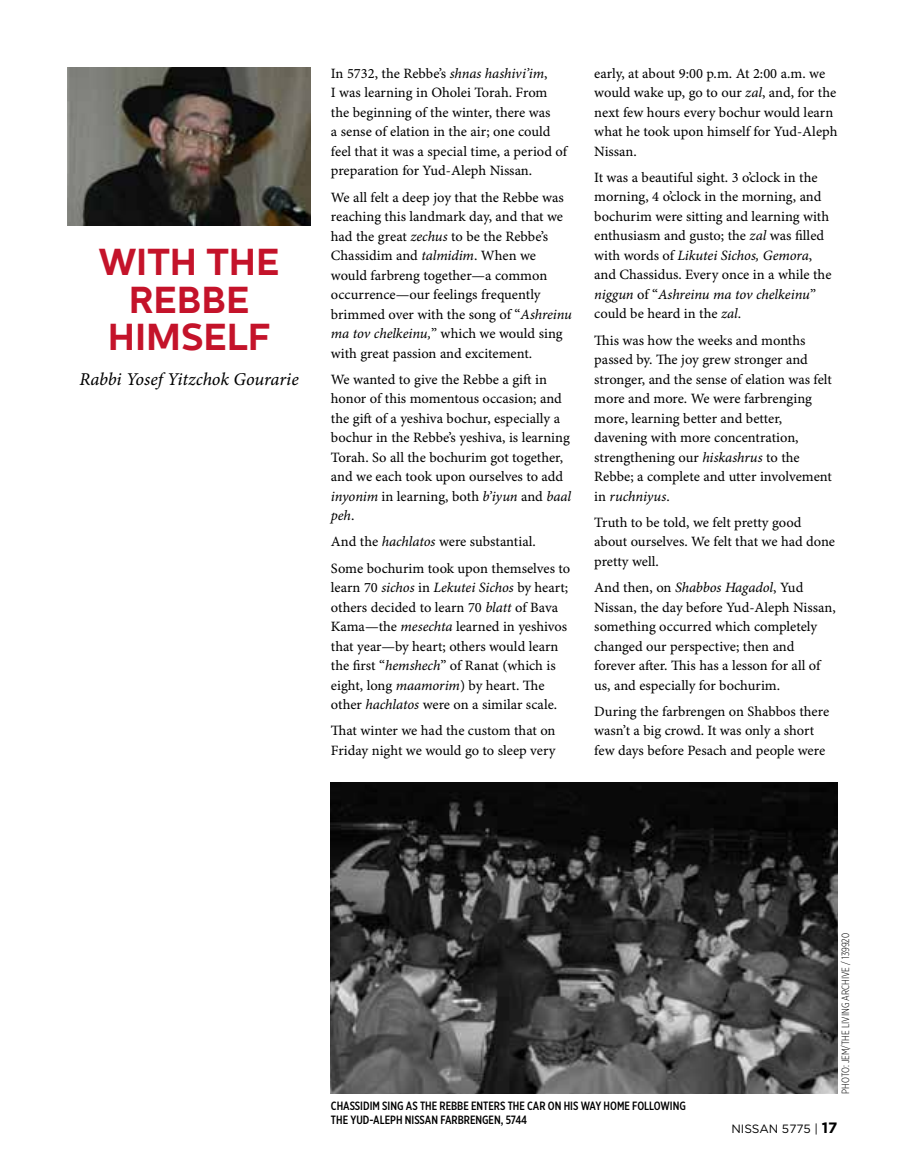
<style>
.page{position:relative;width:905px;height:1161px;background:#fff}
.page>*{position:absolute;margin:0;border:0;box-sizing:border-box;transform-origin:0 0}
.t1{font:700 37.5px/37.5px "Centrale Sans";color:#c4132a;text-align:center}
.t2{font:18px "Minion Pro It Capt";letter-spacing:-.01em;color:#000}
.t3{font:14.25px/19.5px "Minion Pro Capt";letter-spacing:-.005em;color:#000}
.t4{font:14.25px "Minion Pro It Capt";letter-spacing:-.01em;color:#000}
.t5{font:500 12px/14.4px "Gotham X Narrow";color:#000}
.t6{font:12px "Gotham";color:#000}
.t7{font:300 10.5px "Gotham X Narrow";color:#000}
.s1{font-family:"Minion Pro It Capt"}
.s2{font-family:"Minion Pro Capt"}
.s3{font-weight:700;font-size:15px}
</style>
<div class="page">
<img style="left:68px;top:68px;width:242px;height:158px">
<img style="left:331px;top:782px;width:506px;height:312px">
<h1 class="t1" style="left:99px;top:243px;width:178px">WITH THE<br>REBBE<br>H IMSELF</h1>
<p class="t2" style="left:79px;top:369px;width:221px">Rabbi Yosef Yitzchok Gourarie</p>
<p class="t3" style="left:331px;top:64px;width:238px">In 5732, the Rebbe’s <span class="s1">shnas hashivi’im</span>,<br>I was learning in Oholei Torah. From the beginning of the winter, there was<br>a sense of elation in the air; one could feel that it was a special time, a period of preparation for Yud-Aleph Nissan.</p>
<p class="t3" style="left:331px;top:188px;width:243px">We all felt a deep joy that the Rebbe was reaching this landmark day, and that we had the great <span class="s1">zechus</span> to be the Rebbe’s Chassidim and <span class="s1">talmidim</span>. When we would farbreng together—a common occurrence—our feelings frequently brimmed over with the song of “<span class="s1">Ashreinu ma tov chelkeinu,</span>” which we would sing with great passion and excitement.</p>
<p class="t3" style="left:331px;top:370px;width:242px">We wanted to give the Rebbe a gift in honor of this momentous occasion; and the gift of a yeshiva bochur, especially a bochur in the Rebbe’s yeshiva, is learning Torah. So all the bochurim got together, and we each took upon ourselves to add <span class="s1">inyonim</span> in learning, both <span class="s1">b’iyun</span> and <span class="s1">baal</span></p>
<p class="t4" style="left:331px;top:507px;width:25px">peh<span class="s2">.</span></p>
<p class="t3" style="left:331px;top:529px;width:241px;line-height:26.2px">And the <span class="s1">hachlatos</span> were substantial.<br>Some bochurim took upon themselves to</p>
<p class="t4" style="left:331px;top:579px;width:239px"><span class="s2">learn 70</span> sichos <span class="s2">in</span> Lekutei Sichos <span class="s2">by heart;</span></p>
<p class="t3" style="left:331px;top:598px;width:238px">others decided to learn 70 <span class="s1">blatt</span> of Bava Kama—the <span class="s1">mesechta</span> learned in yeshivos that year—by heart; others would learn the first “<span class="s1">hemshech</span>” of Ranat (which is eight, long <span class="s1">maamorim</span>) by heart. The other <span class="s1">hachlatos</span> were on a similar scale.</p>
<p class="t3" style="left:331px;top:722px;width:226px">That winter we had the custom that on<br>Friday night we would go to sleep very</p>
<p class="t3" style="left:594px;top:64px;width:245px">early, at about 9:00 p.m. At 2:00 a.m. we would wake up, go to our <span class="s1">zal</span>, and, for the next few hours every bochur would learn what he took upon himself for Yud-Aleph<br>Nissan.</p>
<p class="t3" style="left:594px;top:168px;width:236px">It was a beautiful sight. 3 o’clock in the morning, 4 o’clock in the morning, and bochurim were sitting and learning with enthusiasm and gusto; the <span class="s1">zal</span> was filled</p>
<p class="t4" style="left:594px;top:247px;width:219px"><span class="s2">with words of</span> Likutei Sichos, Gemora<span class="s2">,</span></p>
<p class="t3" style="left:594px;top:266px;width:239px">and Chassidus. Every once in a while the</p>
<p class="t4" style="left:594px;top:286px;width:223px">niggun <span class="s2">of “</span>Ashreinu ma tov chelkeinu<span class="s2">”</span></p>
<p class="t3" style="left:594px;top:301px;width:213px;line-height:26.2px">could be heard in the <span class="s1">zal</span>.<br>This was how the weeks and months</p>
<p class="t3" style="left:594px;top:350px;width:239px">passed by. The joy grew stronger and stronger, and the sense of elation was felt more and more. We were farbrenging more, learning better and better, davening with more concentration, strengthening our <span class="s1">hiskashrus</span> to the Rebbe; a complete and utter involvement</p>
<p class="t4" style="left:594px;top:487px;width:77px"><span class="s2">in</span> ruchniyus<span class="s2">.</span></p>
<p class="t3" style="left:594px;top:513px;width:242px">Truth to be told, we felt pretty good about ourselves. We felt that we had done pretty well.</p>
<p class="t3" style="left:594px;top:578px;width:243px">And then, on <span class="s1">Shabbos Hagadol</span>, Yud Nissan, the day before Yud-Aleph Nissan, something occurred which completely changed our perspective; then and forever after. This has a lesson for all of us, and especially for bochurim.</p>
<p class="t3" style="left:594px;top:702px;width:236px">During the farbrengen on Shabbos there wasn’t a big crowd. It was only a short few days before Pesach and people were</p>
<p class="t5" style="left:331px;top:1098px;width:356px">CHASSIDIM SING AS THE REBBE ENTERS THE CAR ON HIS WAY HOME FOLLOWING<br>THE YUD-ALEPH NISSAN FARBRENGEN, 5744</p>
<p class="t7" style="left:839px;top:1094px;width:162px;rotate:-90deg">Photo: Jem/The Living Archive / 139920</p>
<p class="t6" style="left:731px;top:1122px;width:18px">NISSAN</p>
<p class="t6" style="left:782px;top:1122px;width:57px">5775 | <span class="s3">17</span></p>
</div>
